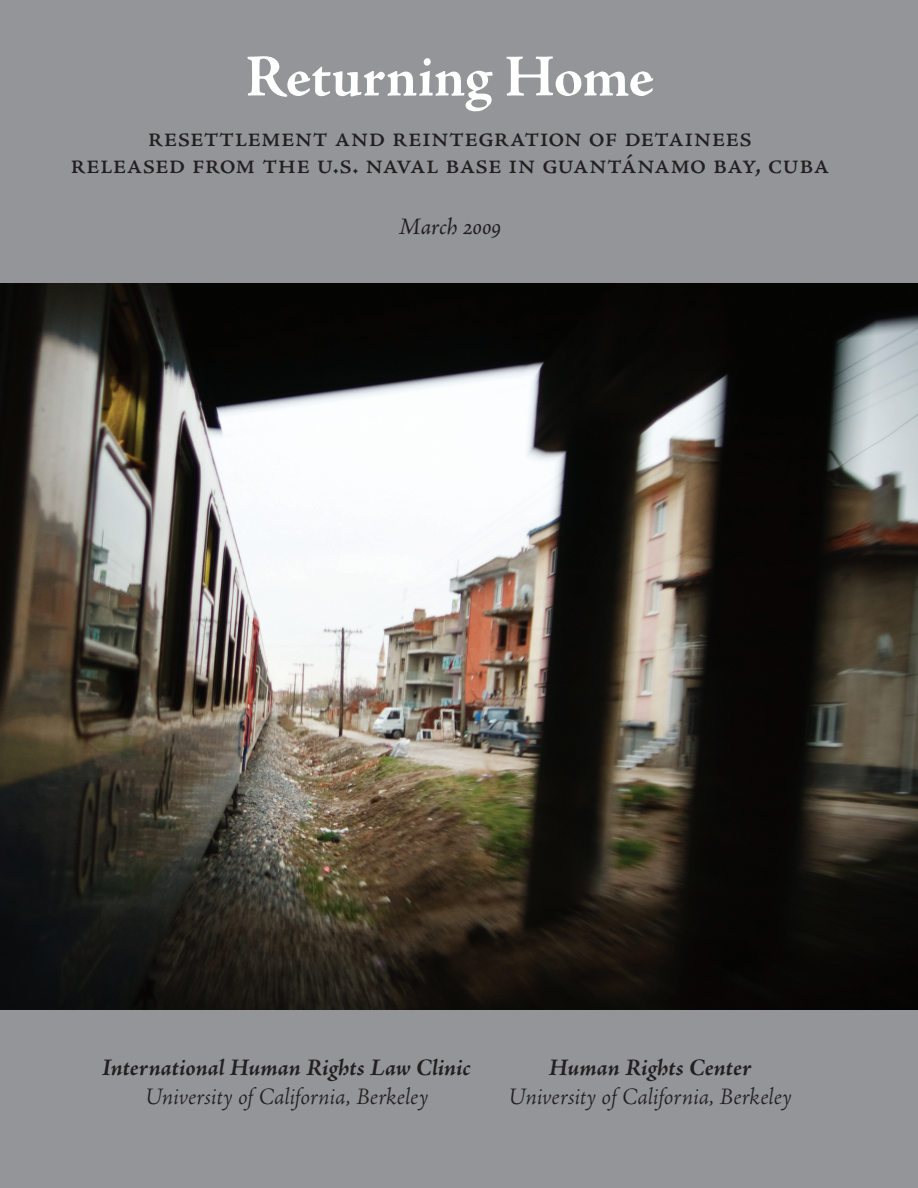
<style>
.page{position:relative;width:918px;height:1188px;background:#939598}
.page>*{position:absolute;margin:0;border:0;box-sizing:border-box;transform-origin:0 0}
.t1{font:700 60px "Adobe Jenson Pro";letter-spacing:-.01em;color:#fff}
.t2{font:30px/27px "Adobe Jenson Pro";color:#231f20;text-align:center}
.t3{font:italic 300 24px "Adobe Jenson Pro";letter-spacing:-.005em;color:#231f20}
.t4{font:italic 700 24px "Adobe Jenson Pro";color:#231f20}
.t5{font:italic 24px "Adobe Jenson Pro";letter-spacing:-.005em;color:#231f20}
</style>
<div class="page">
<img style="left:0;top:283px;width:918px;height:726px">
<h1 class="t1" style="left:245px;top:42px;width:410px">Returning Home</h1>
<p class="t2" style="left:70px;top:124px;width:761px">RESETTLEMENT AND REINTEGRATION OF DETAINEES<br>RELEASED FROM THE U.S. NAVAL BASE IN GUANTÁNAMO BAY, CUBA</p>
<p class="t5" style="left:399px;top:213px;width:104px">March 2009</p>
<p class="t4" style="left:102px;top:1054px;width:370px">International Human Rights Law Clinic</p>
<p class="t3" style="left:145px;top:1082px;width:285px">University of California, Berkeley</p>
<p class="t4" style="left:549px;top:1054px;width:204px">Human Rights Center</p>
<p class="t3" style="left:509px;top:1082px;width:285px">University of California, Berkeley</p>
</div>
